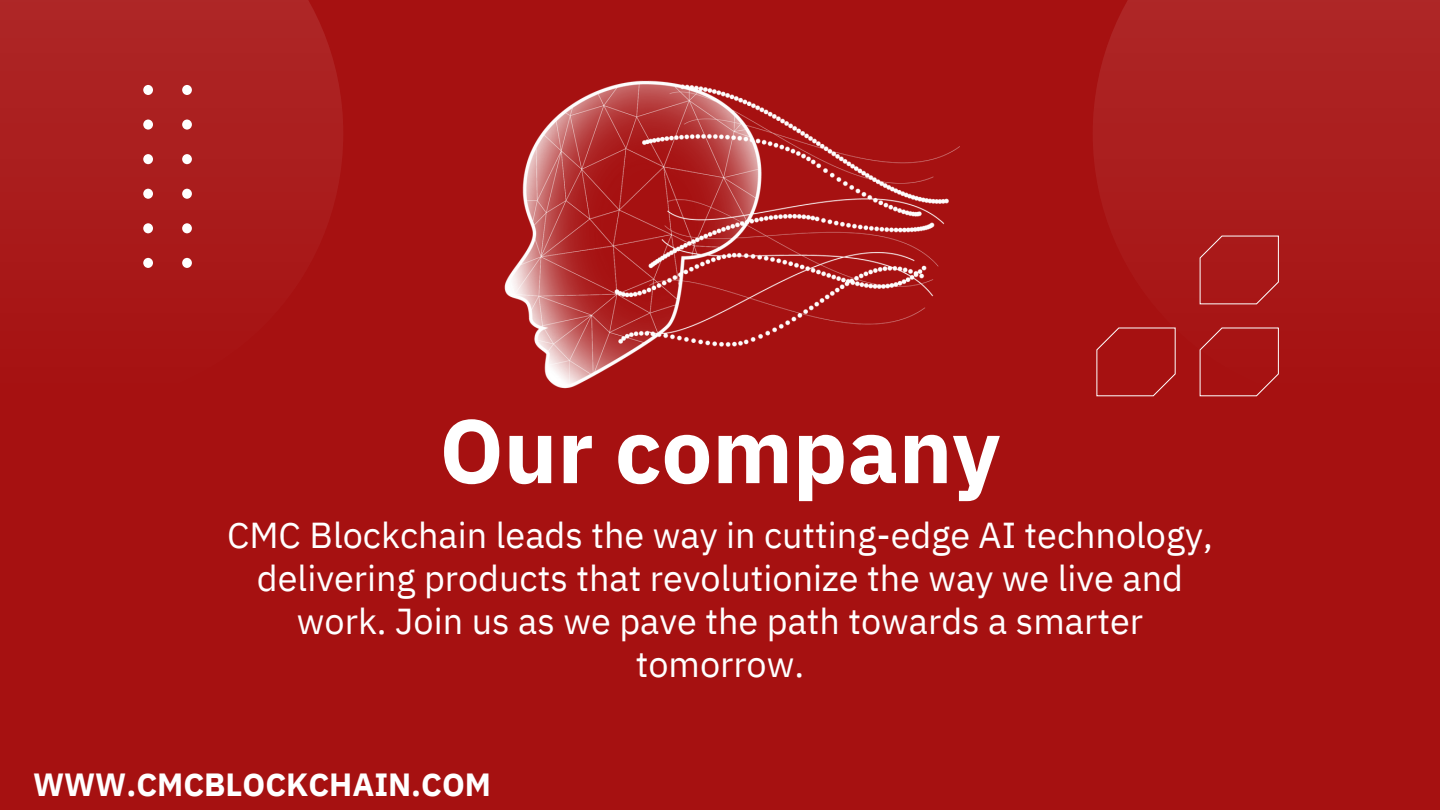
<style>
.page{position:relative;width:1440px;height:810px;background:#a61111}
.page>*{position:absolute;margin:0;border:0;box-sizing:border-box;transform-origin:0 0}
.t1{font:700 90px "IBM Plex Sans";color:#fff}
.t2{font:36px/42.8px "IBM Plex Sans";color:#fff;text-align:center}
.t3{font:700 32px "IBM Plex Sans";color:#fff}
</style>
<div class="page">
<svg style="left:1093px;top:0;width:347px;height:397px;fill:#aa1d1d"></svg>
<div style="left:0;top:0;width:343px;height:268px;background:#ab1f1f"></div>
<svg style="left:1199px;top:327px;width:80px;height:70px"></svg>
<svg style="left:1097px;top:327px;width:79px;height:70px"></svg>
<svg style="left:1199px;top:236px;width:80px;height:69px"></svg>
<div style="left:143px;top:85px;width:10px;height:10px;background:#fff;border-radius:50%"></div>
<div style="left:143px;top:120px;width:10px;height:10px;background:#fff;border-radius:50%"></div>
<div style="left:143px;top:154px;width:10px;height:10px;background:#fff;border-radius:50%"></div>
<div style="left:143px;top:189px;width:10px;height:10px;background:#fff;border-radius:50%"></div>
<div style="left:143px;top:223px;width:10px;height:10px;background:#fff;border-radius:50%"></div>
<div style="left:143px;top:258px;width:10px;height:10px;background:#fff;border-radius:50%"></div>
<div style="left:182px;top:85px;width:10px;height:10px;background:#fff;border-radius:50%"></div>
<div style="left:182px;top:120px;width:10px;height:10px;background:#fff;border-radius:50%"></div>
<div style="left:182px;top:154px;width:10px;height:10px;background:#fff;border-radius:50%"></div>
<div style="left:182px;top:189px;width:10px;height:10px;background:#fff;border-radius:50%"></div>
<div style="left:182px;top:223px;width:10px;height:10px;background:#fff;border-radius:50%"></div>
<div style="left:182px;top:258px;width:10px;height:10px;background:#fff;border-radius:50%"></div>
<img style="left:504px;top:80px;width:456px;height:309px">
<p class="t1" style="left:440px;top:391px;width:562px">Our company</p>
<p class="t2" style="left:227px;top:513px;width:987px">CMC Blockchain leads the way in cutting-edge AI technology, delivering products that revolutionize the way we live and work. Join us as we pave the path towards a smarter tomorrow.</p>
<p class="t3" style="left:33px;top:763px;width:460px">WWW.CMCBLOCKCHAIN.COM</p>
</div>
